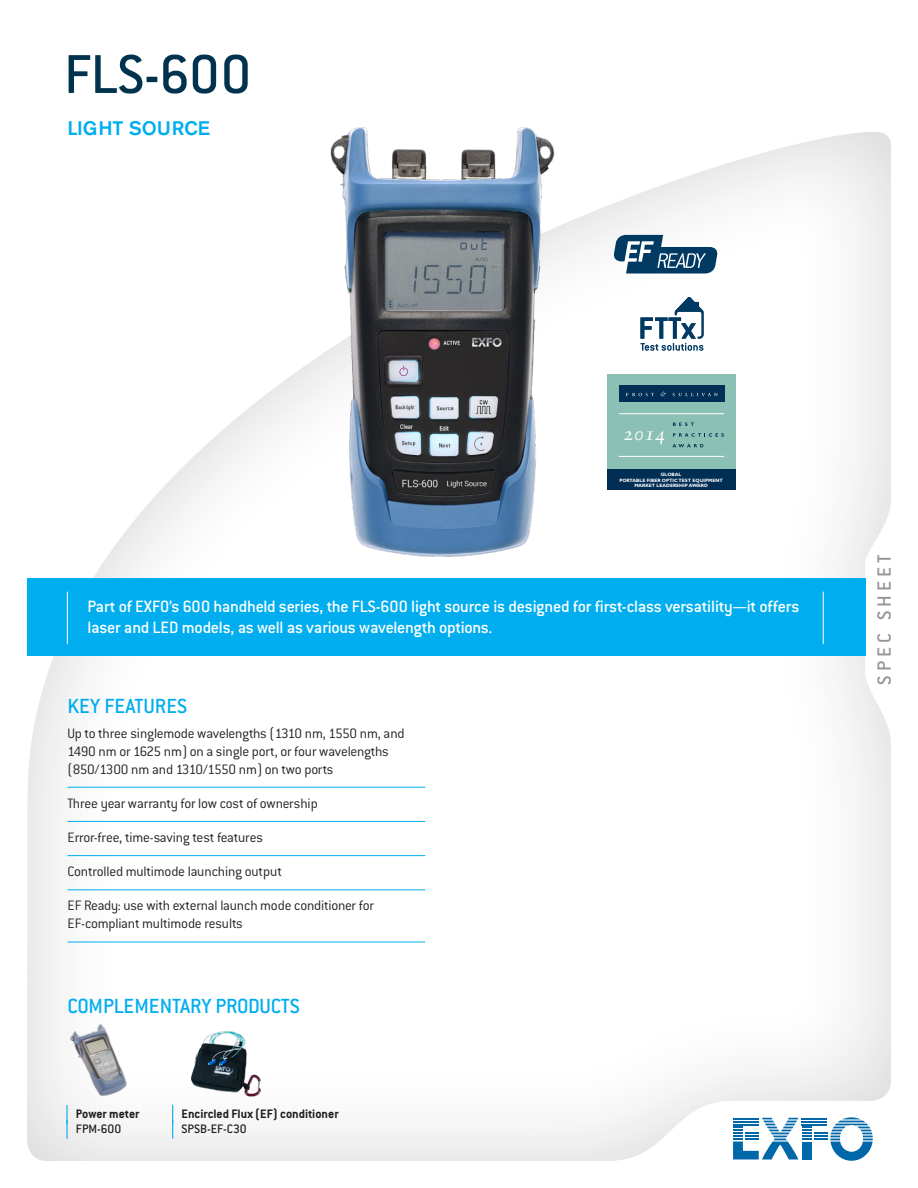
<style>
.page{position:relative;width:918px;height:1188px;background:#fff}
.page>*{position:absolute;margin:0;border:0;box-sizing:border-box;transform-origin:0 0}
.t1{font:500 60px "Conduit ITC";letter-spacing:-.01em;color:#01334f}
.t2{font:500 22.5px "Conduit ITC";letter-spacing:-.005em;color:#00aeef}
.t3{font:500 21px "Conduit ITC";letter-spacing:.2em;color:#939598}
.t4{font:500 19.5px "Akzidenz Grotesk BE";color:#00aeef}
.t5{font:19.2px "Sabon Italic Os F";color:#fff}
.t6{font:500 18px/21px "Conduit ITC";letter-spacing:-.01em;color:#fff}
.t7{font:300 15px/18px "Conduit ITC";letter-spacing:-.015em;color:#231f20}
.t8{font:700 13.5px "Conduit ITC";color:#231f20}
.t9{font:500 13.5px "Conduit ITC";color:#231f20}
.t10{font:700 4.8px/5.7px "Gill Sans";color:#fff;text-align:center}
</style>
<div class="page">
<div style="left:27px;top:131px;width:865px;height:1031px;background:#231f20;opacity:.2"></div>
<svg style="left:733px;top:1117px;width:140px;height:44px"></svg>
<div style="left:608px;top:374px;width:128px;height:94px;background:#8bc0b5"></div>
<div style="left:608px;top:470px;width:128px;height:20px;background:#002e54"></div>
<div style="left:619px;top:386px;width:105px;height:16px;background:#002e54"></div>
<svg style="left:626px;top:393px;width:28px;height:3px"></svg>
<svg style="left:661px;top:391px;width:5px;height:5px"></svg>
<svg style="left:673px;top:393px;width:45px;height:3px"></svg>
<hr style="left:619px;top:456px;width:105px;height:1px;background:#fff">
<hr style="left:619px;top:413px;width:105px;height:1px;background:#fff">
<svg style="left:673px;top:423px;width:21px;height:3px"></svg>
<svg style="left:673px;top:433px;width:51px;height:4px"></svg>
<svg style="left:673px;top:444px;width:30px;height:3px"></svg>
<svg style="left:640px;top:297px;width:64px;height:54px"></svg>
<svg style="left:613px;top:235px;width:105px;height:39px"></svg>
<img style="left:68px;top:1022px;width:63px;height:77px">
<img style="left:174px;top:1022px;width:113px;height:84px">
<svg style="left:66px;top:1105px;width:2px;height:34px"></svg>
<svg style="left:172px;top:1105px;width:1px;height:34px"></svg>
<div style="left:27px;top:578px;width:838px;height:78px;background:#00aeef"></div>
<hr style="left:67px;top:592px;width:1px;height:52px;background:#fff">
<hr style="left:823px;top:592px;width:1px;height:52px;background:#fff">
<hr style="left:68px;top:787px;width:357px;height:1px;background:#00aeef">
<hr style="left:68px;top:821px;width:357px;height:1px;background:#00aeef">
<hr style="left:68px;top:855px;width:357px;height:1px;background:#00aeef">
<hr style="left:68px;top:890px;width:357px;height:1px;background:#00aeef">
<hr style="left:68px;top:942px;width:357px;height:1px;background:#00aeef">
<img style="left:318px;top:127px;width:250px;height:440px">
<h1 class="t1" style="left:64px;top:40px;width:189px">FLS-600</h1>
<h3 class="t4" style="left:68px;top:116px;width:144px">LIGHT SOURCE</h3>
<p class="t5" style="left:623px;top:422px;width:44px">2014</p>
<p class="t10" style="left:619px;top:471px;width:105px">GLOBAL<br>PORTABLE FIBER OPTIC TEST EQUIPMENT<br>MARKET LEADERSHIP AWARD</p>
<p class="t6" style="left:88px;top:596px;width:713px">Part of EXFO’s 600 handheld series, the FLS-600 light source is designed for first-class versatility—it offers laser and LED models, as well as various wavelength options.</p>
<h2 class="t2" style="left:68px;top:693px;width:121px">KEY FEATURES</h2>
<p class="t7" style="left:68px;top:724px;width:339px">Up to three singlemode wavelengths (1310 nm, 1550 nm, and<br>1490 nm or 1625 nm) on a single port, or four wavelengths (850/1300 nm and 1310/1550 nm) on two ports</p>
<p class="t7" style="left:68px;top:794px;width:252px">Three year warranty for low cost of ownership</p>
<p class="t7" style="left:68px;top:828px;width:197px">Error-free, time-saving test features</p>
<p class="t7" style="left:68px;top:862px;width:216px">Controlled multimode launching output</p>
<p class="t7" style="left:68px;top:897px;width:308px">EF Ready: use with external launch mode conditioner for<br>EF‑compliant multimode results</p>
<h2 class="t2" style="left:68px;top:994px;width:234px">COMPLEMENTARY PRODUCTS</h2>
<p class="t8" style="left:76px;top:1106px;width:65px">Power meter</p>
<p class="t9" style="left:76px;top:1121px;width:47px">FPM-600</p>
<p class="t8" style="left:182px;top:1106px;width:159px">Encircled Flux (EF) conditioner</p>
<p class="t9" style="left:182px;top:1121px;width:67px">SPSB-EF-C30</p>
<h3 class="t3" style="left:873px;top:685px;width:132px;rotate:-90deg">SPEC SHEET</h3>
</div>
